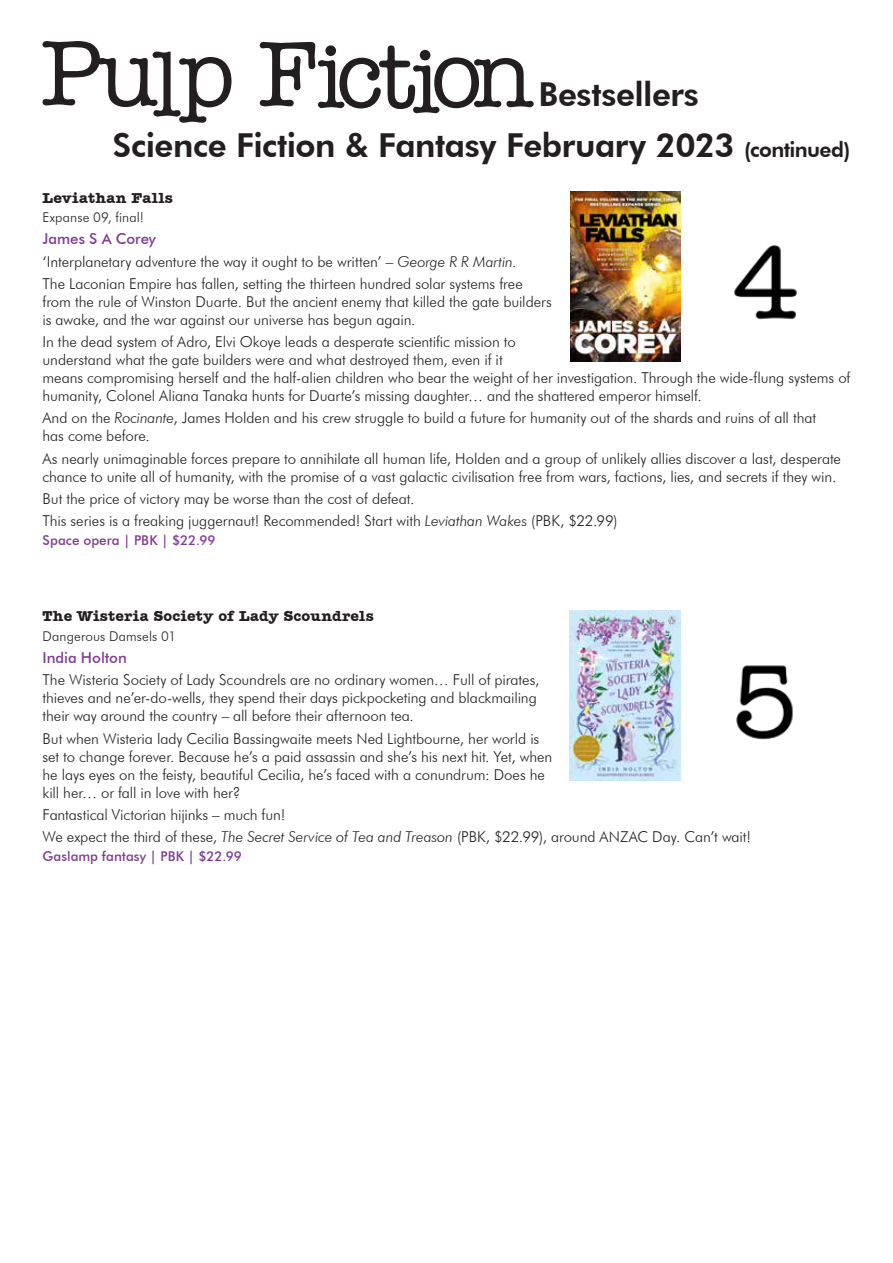
<style>
.page{position:relative;width:893px;height:1263px;background:#fff}
.page>*{position:absolute;margin:0;border:0;box-sizing:border-box;transform-origin:0 0}
.t1{font:800 33px "Futura BT";letter-spacing:-.015em;color:#231f20}
.t2{font:300 15px/18px "Futura BT";letter-spacing:-.005em;color:#231f20}
.t3{font:700 15px "Amer Typewriter IT Cby BT";letter-spacing:.015em;color:#231f20}
.t4{font:500 15px "Futura BT";letter-spacing:-.005em;color:#7f3e92}
.t5{font:500 13.5px "Futura BT";color:#7f3e92}
.t6{font:300 13.5px "Futura BT";letter-spacing:.01em;color:#231f20}
.s1{font-size:21px}
.s2{font-weight:500;color:#7f3e92}
.s3{font-style:italic}
</style>
<div class="page">
<svg style="left:43px;top:41px;width:188px;height:82px"></svg>
<svg style="left:260px;top:42px;width:274px;height:71px"></svg>
<img style="left:570px;top:191px;width:227px;height:171px">
<img style="left:570px;top:610px;width:223px;height:170px">
<h1 class="t1" style="left:538px;top:74px;width:162px">Bestsellers</h1>
<h1 class="t1" style="left:113px;top:125px;width:739px">Science Fiction &amp; Fantasy February 2023 <span class="s1">(continued)</span></h1>
<p class="t3" style="left:43px;top:188px;width:132px">Leviathan Falls</p>
<p class="t6" style="left:43px;top:209px;width:103px">Expanse 09, final!</p>
<p class="t2" style="left:43px;top:228px;width:482px;line-height:22.2px"><span class="s2">James S A Corey<br></span>‘Interplanetary adventure the way it ought to be written’ – <span class="s3">George R R Martin</span>.<br>The Laconian Empire has fallen, setting the thirteen hundred solar systems free</p>
<p class="t2" style="left:43px;top:292px;width:511px">from the rule of Winston Duarte. But the ancient enemy that killed the gate builders is awake, and the war against our universe has begun again.</p>
<p class="t2" style="left:43px;top:333px;width:809px">In the dead system of Adro, Elvi Okoye leads a desperate scientific mission to<br>understand what the gate builders were and what destroyed them, even if it<br>means compromising herself and the half-alien children who bear the weight of her investigation. Through the wide-flung systems of humanity, Colonel Aliana Tanaka hunts for Duarte’s missing daughter… and the shattered emperor himself.</p>
<p class="t2" style="left:43px;top:409px;width:775px">And on the <span class="s3">Rocinante</span>, James Holden and his crew struggle to build a future for humanity out of the shards and ruins of all that has come before.</p>
<p class="t2" style="left:43px;top:449px;width:800px">As nearly unimaginable forces prepare to annihilate all human life, Holden and a group of unlikely allies discover a last, desperate chance to unite all of humanity, with the promise of a vast galactic civilisation free from wars, factions, lies, and secrets if they win.</p>
<p class="t2" style="left:43px;top:487px;width:577px;line-height:22.2px">But the price of victory may be worse than the cost of defeat.<br>This series is a freaking juggernaut! Recommended! Start with <span class="s3">Leviathan Wakes</span> (PBK, $22.99)</p>
<p class="t5" style="left:43px;top:532px;width:175px">Space opera | PBK | $22.99</p>
<p class="t3" style="left:43px;top:607px;width:333px">The Wisteria Society of Lady Scoundrels</p>
<p class="t6" style="left:43px;top:628px;width:135px">Dangerous Damsels 01</p>
<p class="t4" style="left:43px;top:649px;width:86px">India Holton</p>
<p class="t2" style="left:43px;top:671px;width:498px">The Wisteria Society of Lady Scoundrels are no ordinary women… Full of pirates, thieves and ne’er-do-wells, they spend their days pickpocketing and blackmailing their way around the country – all before their afternoon tea.</p>
<p class="t2" style="left:43px;top:729px;width:511px">But when Wisteria lady Cecilia Bassingwaite meets Ned Lightbourne, her world is set to change forever. Because he’s a paid assassin and she’s his next hit. Yet, when he lays eyes on the feisty, beautiful Cecilia, he’s faced with a conundrum: Does he kill her… or fall in love with her?</p>
<p class="t2" style="left:43px;top:803px;width:710px;line-height:22.2px">Fantastical Victorian hijinks – much fun!<br>We expect the third of these, <span class="s3">The Secret Service of Tea and Treason</span> (PBK, $22.99), around ANZAC Day. Can’t wait!</p>
<p class="t5" style="left:43px;top:848px;width:201px">Gaslamp fantasy | PBK | $22.99</p>
</div>
